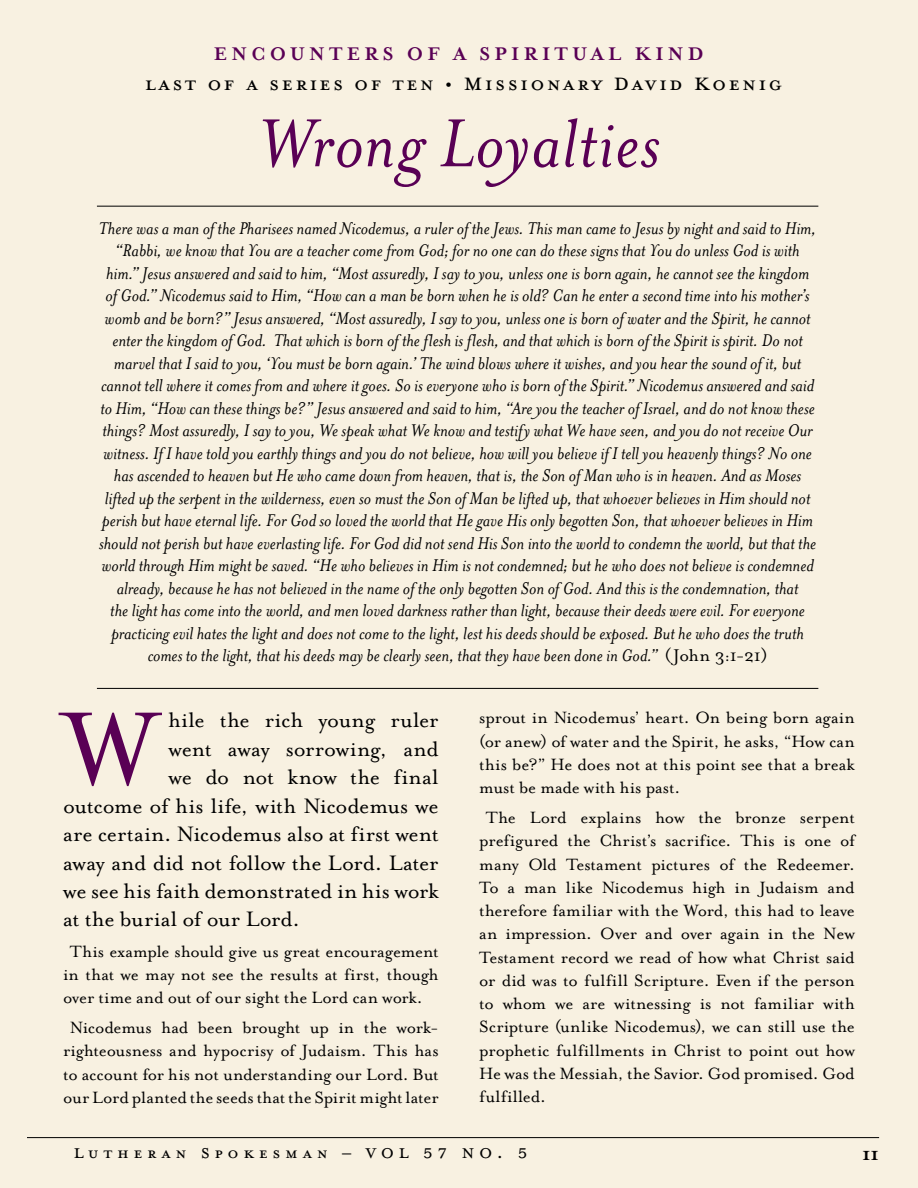
<style>
.page{position:relative;width:918px;height:1188px;background:#f8f1e1}
.page>*{position:absolute;margin:0;border:0;box-sizing:border-box;transform-origin:0 0}
.t1{font:118.95px "Mrs Eaves Roman";color:#590055}
.t2{font:italic 78px "Mrs Eaves";letter-spacing:.015em;color:#590055}
.t3{font:28.5px "Mrs Eaves Petite Caps";letter-spacing:.075em;color:#000}
.t4{font:24px "Mrs Eaves Roman";letter-spacing:-.005em;color:#000}
.t5{font:22.5px "Mrs Eaves Petite Caps";letter-spacing:.2em;color:#000}
.t6{font:700 21px "Mrs Eaves";letter-spacing:.2em;color:#590055}
.t7{font:700 21px "Mrs Eaves";color:#000}
.t8{font:italic 19.5px/22.5px "Mrs Eaves";color:#000;text-align:center}
.t9{font:18.75px/23.2px "Mrs Eaves Roman";letter-spacing:-.005em;color:#000;text-align:justify}
.s1{font-family:"Mrs Eaves All Petite Caps"}
.s2{font-family:"Mrs Eaves Roman";font-style:normal}
</style>
<div class="page">
<hr style="left:27px;top:1137px;width:852px;height:1px;background:#000">
<hr style="left:97px;top:206px;width:721px;height:1px;background:#000">
<hr style="left:97px;top:688px;width:721px;height:1px;background:#000">
<p class="t6" style="left:214px;top:42px;width:492px">ENCOUNTERS OF A SPIRITUAL KIND</p>
<h3 class="t3" style="left:145px;top:71px;width:639px"><span class="s1">Last of a series of ten •</span> Missionary David Koenig</h3>
<h2 class="t2" style="left:258px;top:101px;width:403px">Wrong Loyalties</h2>
<p class="t8" style="left:99px;top:217px;width:719px">There was a man of the Pharisees named Nicodemus, a ruler of the Jews. This man came to Jesus by night and said to Him, “Rabbi, we know that You are a teacher come from God; for no one can do these signs that You do unless God is with him.” Jesus answered and said to him, “Most assuredly, I say to you, unless one is born again, he cannot see the kingdom of God.” Nicodemus said to Him, “How can a man be born when he is old? Can he enter a second time into his mother’s womb and be born?” Jesus answered, “Most assuredly, I say to you, unless one is born of water and the Spirit, he cannot enter the kingdom of God. That which is born of the flesh is flesh, and that which is born of the Spirit is spirit. Do not marvel that I said to you, ‘You must be born again.’ The wind blows where it wishes, and you hear the sound of it, but cannot tell where it comes from and where it goes. So is everyone who is born of the Spirit.” Nicodemus answered and said to Him, “How can these things be?” Jesus answered and said to him, “Are you the teacher of Israel, and do not know these things? Most assuredly, I say to you, We speak what We know and testify what We have seen, and you do not receive Our witness. If I have told you earthly things and you do not believe, how will you believe if I tell you heavenly things? No one has ascended to heaven but He who came down from heaven, that is, the Son of Man who is in heaven. And as Moses lifted up the serpent in the wilderness, even so must the Son of Man be lifted up, that whoever believes in Him should not perish but have eternal life. For God so loved the world that He gave His only begotten Son, that whoever believes in Him should not perish but have everlasting life. For God did not send His Son into the world to condemn the world, but that the world through Him might be saved. “He who believes in Him is not condemned; but he who does not believe is condemned already, because he has not believed in the name of the only begotten Son of God. And this is the condemnation, that<br>the light has come into the world, and men loved darkness rather than light, because their deeds were evil. For everyone practicing evil hates the light and does not come to the light, lest his deeds should be exposed. But he who does the truth comes to the light, that his deeds may be clearly seen, that they have been done in God.” <span class="s2">(John 3:1-21)</span></p>
<h1 class="t1" style="left:63px;top:684px;width:96px">W</h1>
<p class="t4" style="left:169px;top:707px;width:272px">hile the rich young ruler</p>
<p class="t4" style="left:169px;top:735px;width:272px">went away sorrowing, and</p>
<p class="t4" style="left:169px;top:764px;width:272px">we do not know the final</p>
<p class="t4" style="left:63px;top:792px;width:377px">outcome of his life, with Nicodemus we</p>
<p class="t4" style="left:63px;top:821px;width:377px">are certain. Nicodemus also at first went</p>
<p class="t4" style="left:63px;top:849px;width:377px">away and did not follow the Lord. Later</p>
<p class="t4" style="left:63px;top:878px;width:377px">we see his faith demonstrated in his work</p>
<p class="t4" style="left:63px;top:906px;width:238px">at the burial of our Lord.</p>
<p class="t9" style="left:63px;top:940px;width:377px;text-indent:7px">This example should give us great encouragement in that we may not see the results at first, though over time and out of our sight the Lord can work.</p>
<p class="t9" style="left:63px;top:1016px;width:377px;text-align:center">Nicodemus had been brought up in the work&shy;righteousness and hypocrisy of Judaism. This has to account for his not understanding our Lord. But our Lord planted the seeds that the Spirit might later</p>
<p class="t9" style="left:479px;top:706px;width:377px">sprout in Nicodemus’ heart. On being born again (or anew) of water and the Spirit, he asks, “How can this be?” He does not at this point see that a break must be made with his past.</p>
<p class="t9" style="left:479px;top:806px;width:377px;text-indent:7px">The Lord explains how the bronze serpent prefigured the Christ’s sacrifice. This is one of many Old Testament pictures of the Redeemer.<br>To a man like Nicodemus high in Judaism and therefore familiar with the Word, this had to leave an impression. Over and over again in the New Testament record we read of how what Christ said or did was to fulfill Scripture. Even if the person to whom we are witnessing is not familiar with Scripture (unlike Nicodemus), we can still use the prophetic fulfillments in Christ to point out how He was the Messiah, the Savior. God promised. God fulfilled.</p>
<p class="t5" style="left:74px;top:1143px;width:456px">Lutheran Spokesman – VOL 57 NO. 5</p>
<p class="t7" style="left:862px;top:1141px;width:18px">11</p>
</div>
